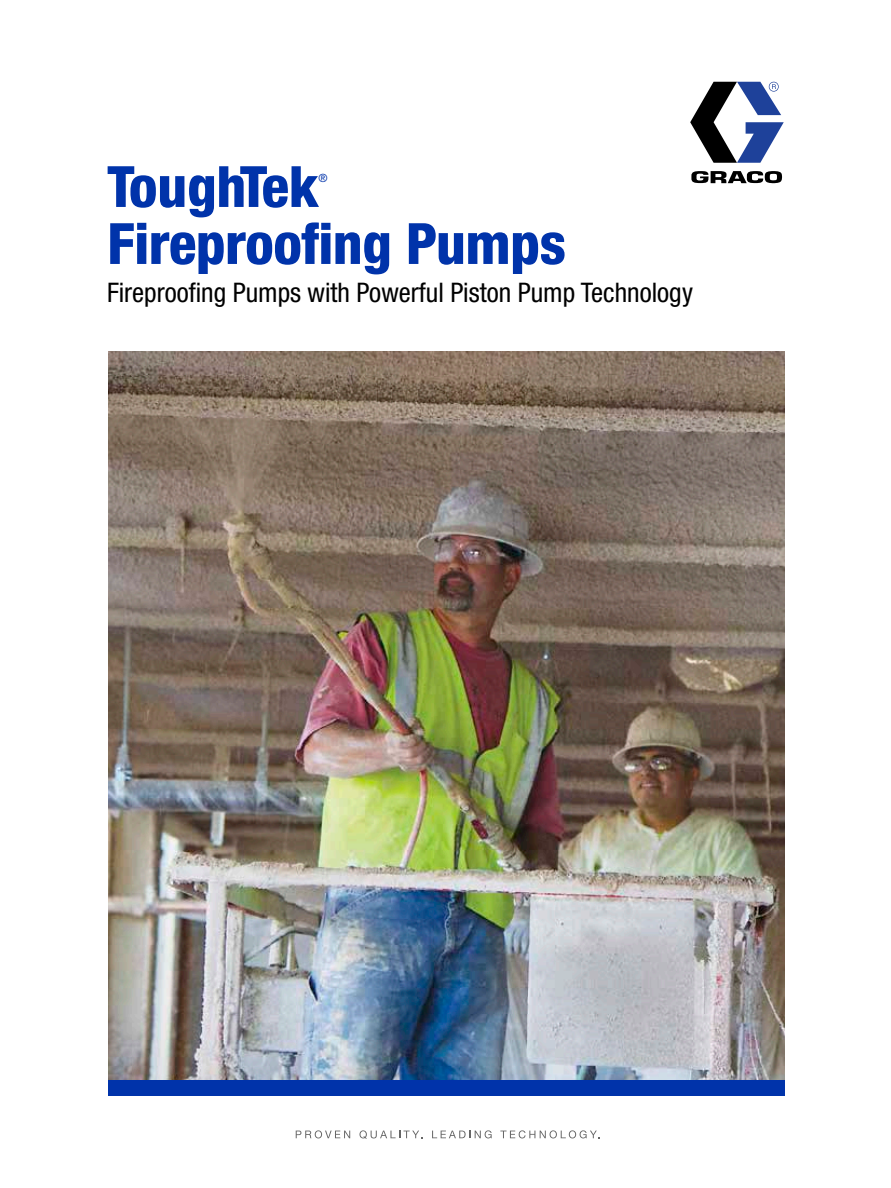
<style>
.page{position:relative;width:891px;height:1188px;background:#fff}
.page>*{position:absolute;margin:0;border:0;box-sizing:border-box;transform-origin:0 0}
.t1{font:800 condensed 57px "Helvetica Neue LT Std";letter-spacing:-.005em;color:#03a}
.t2{font:condensed 27px "Helvetica Neue LT Std";color:#000}
.t3{font:condensed 11.4px "Helvetica Neue LT Std";color:#03a}
</style>
<div class="page">
<img style="left:108px;top:351px;width:676px;height:729px">
<svg style="left:296px;top:1130px;width:54px;height:8px"></svg>
<svg style="left:359px;top:1130px;width:63px;height:9px"></svg>
<svg style="left:432px;top:1130px;width:60px;height:8px"></svg>
<svg style="left:500px;top:1130px;width:100px;height:8px"></svg>
<svg style="left:690px;top:82px;width:94px;height:81px"></svg>
<svg style="left:691px;top:171px;width:91px;height:12px"></svg>
<div style="left:108px;top:1080px;width:676px;height:16px;background:#03a"></div>
<h1 class="t1" style="left:107px;top:151px;width:213px">ToughTek</h1>
<p class="t3" style="left:319px;top:171px;width:11px">®</p>
<h1 class="t1" style="left:107px;top:208px;width:460px">Fireproofing Pumps</h1>
<p class="t2" style="left:107px;top:276px;width:587px">Fireproofing Pumps with Powerful Piston Pump Technology</p>
</div>
